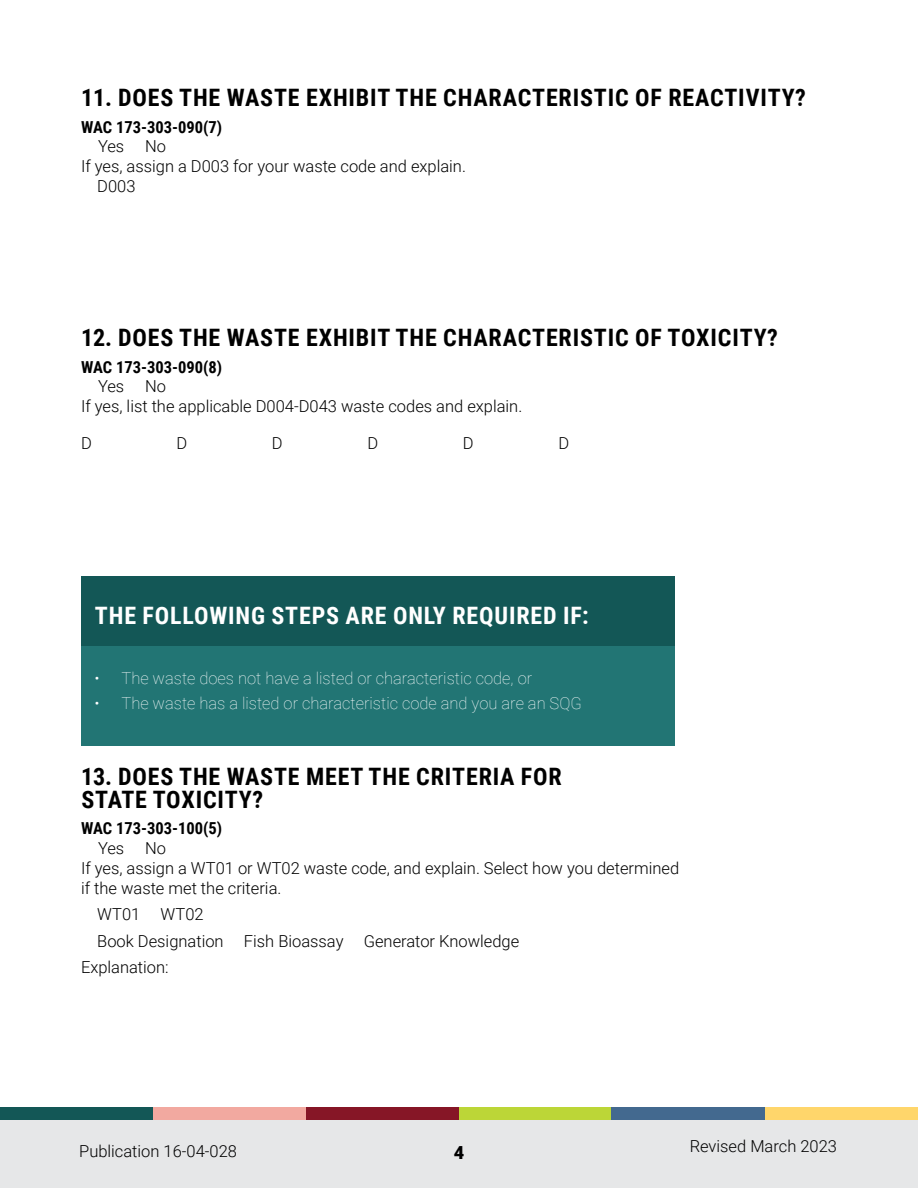
<style>
.page{position:relative;width:918px;height:1188px;background:#fff}
.page>*{position:absolute;margin:0;border:0;box-sizing:border-box;transform-origin:0 0}
.Heading_2{font:700 24px/22.5px "Roboto Condensed";letter-spacing:.035em;color:#000}
.Heading_2-2{font:700 24px "Roboto Condensed";letter-spacing:.035em;color:#fff}
.t1{font:900 18px "Roboto";color:#000}
.t2{font:300 16.5px/19.8px "Roboto";color:#000}
.t3{font:100 16.5px "Roboto";color:#fff}
.WAC{font:700 16.5px "Roboto Condensed";color:#000}
</style>
<div class="page">
<div style="left:0;top:1119px;width:918px;height:69px;background:#e6e7e8"></div>
<div style="left:0;top:1107px;width:153px;height:12px;background:#135756"></div>
<div style="left:153px;top:1107px;width:153px;height:12px;background:#f2a9a0"></div>
<div style="left:306px;top:1107px;width:154px;height:12px;background:#861626"></div>
<div style="left:460px;top:1107px;width:153px;height:12px;background:#bcd637"></div>
<div style="left:611px;top:1107px;width:153px;height:12px;background:#43698f"></div>
<div style="left:765px;top:1107px;width:153px;height:12px;background:#ffd66b"></div>
<div style="left:81px;top:577px;width:594px;height:69px;background:#135756"></div>
<div style="left:81px;top:646px;width:594px;height:100px;background:#227574"></div>
<h2 class="Heading_2" style="left:81px;top:85px;width:726px">11. DOES THE WASTE EXHIBIT THE CHARACTERISTIC OF REACTIVITY?</h2>
<p class="WAC" style="left:81px;top:115px;width:143px">WAC 173-303-090(7)</p>
<p class="t2" style="left:98px;top:136px;width:28px">Yes</p>
<p class="t2" style="left:145px;top:136px;width:22px">No</p>
<p class="t2" style="left:81px;top:156px;width:386px">If yes, assign a D003 for your waste code and explain.</p>
<p class="t2" style="left:97px;top:176px;width:40px">D003</p>
<h2 class="Heading_2" style="left:81px;top:325px;width:698px">12. DOES THE WASTE EXHIBIT THE CHARACTERISTIC OF TOXICITY?</h2>
<p class="WAC" style="left:81px;top:355px;width:143px">WAC 173-303-090(8)</p>
<p class="t2" style="left:98px;top:376px;width:28px">Yes</p>
<p class="t2" style="left:145px;top:376px;width:22px">No</p>
<p class="t2" style="left:81px;top:396px;width:443px">If yes, list the applicable D004-D043 waste codes and explain.</p>
<p class="t2" style="left:81px;top:433px;width:12px">D</p>
<p class="t2" style="left:176px;top:433px;width:12px">D</p>
<p class="t2" style="left:272px;top:433px;width:12px">D</p>
<p class="t2" style="left:367px;top:433px;width:12px">D</p>
<p class="t2" style="left:463px;top:433px;width:12px">D</p>
<p class="t2" style="left:558px;top:433px;width:12px">D</p>
<h2 class="Heading_2-2" style="left:95px;top:598px;width:495px">THE FOLLOWING STEPS ARE ONLY REQUIRED IF:</h2>
<p class="t3" style="left:94px;top:667px;width:439px">• The waste does not have a listed or characteristic code, or</p>
<p class="t3" style="left:94px;top:691px;width:489px">• The waste has a listed or characteristic code and you are an SQG</p>
<h2 class="Heading_2" style="left:81px;top:765px;width:482px">13. DOES THE WASTE MEET THE CRITERIA FOR<br>STATE TOXICITY?</h2>
<p class="WAC" style="left:81px;top:817px;width:143px">WAC 173-303-100(5)</p>
<p class="t2" style="left:98px;top:838px;width:28px">Yes</p>
<p class="t2" style="left:145px;top:838px;width:22px">No</p>
<p class="t2" style="left:81px;top:858px;width:600px">If yes, assign a WT01 or WT02 waste code, and explain. Select how you determined if the waste met the criteria.</p>
<p class="t2" style="left:97px;top:904px;width:108px">WT01 WT02</p>
<p class="t2" style="left:97px;top:931px;width:423px">Book Designation Fish Bioassay Generator Knowledge</p>
<p class="t2" style="left:81px;top:957px;width:89px">Explanation:</p>
<p class="t2" style="left:79px;top:1141px;width:159px">Publication 16-04-028</p>
<p class="t1" style="left:454px;top:1139px;width:12px">4</p>
<p class="t2" style="left:690px;top:1136px;width:149px">Revised March 2023</p>
</div>
